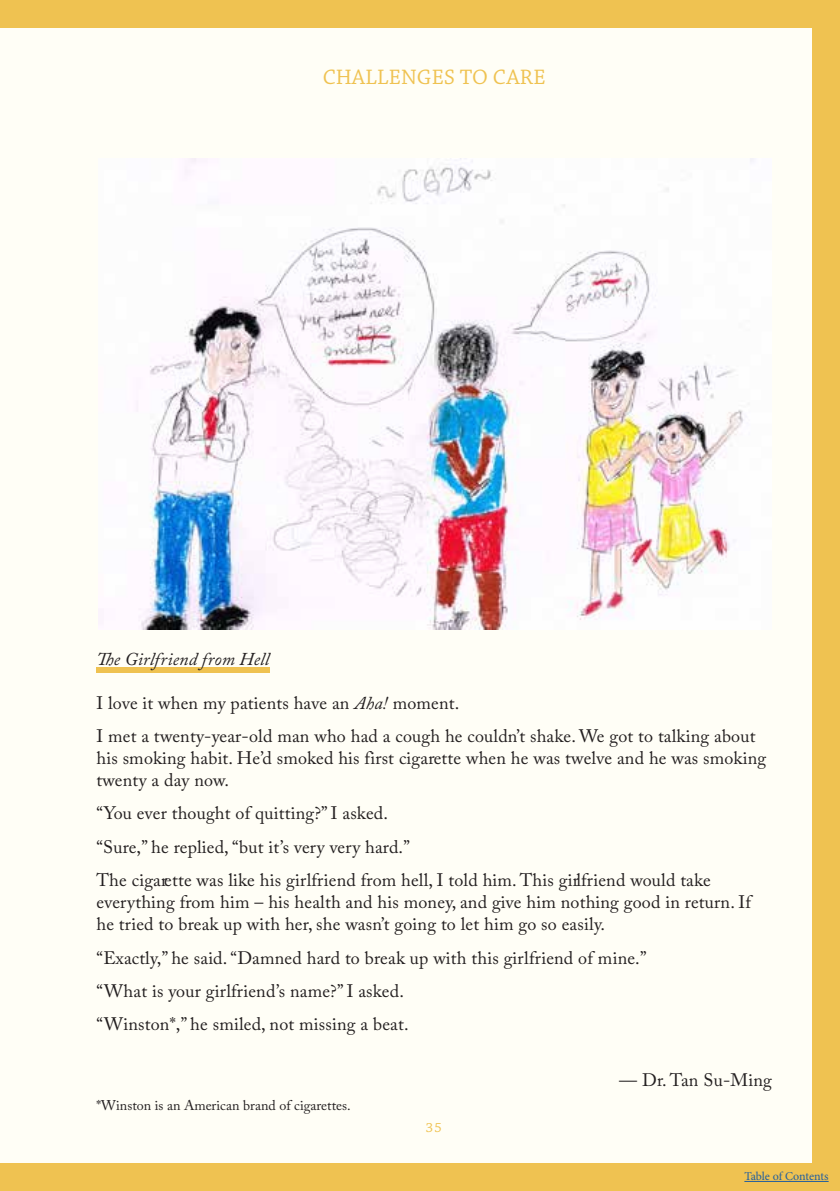
<style>
.page{position:relative;width:840px;height:1191px;background:#fff}
.page>*{position:absolute;margin:0;border:0;box-sizing:border-box;transform-origin:0 0}
.t1{font:22px "Chaparral Pro";letter-spacing:.01em;color:#efc251}
.t2{font:18px/33.4px "Adobe Caslon Pro";letter-spacing:.01em;color:#231f20}
.t3{font:italic 18px "Adobe Caslon Pro";letter-spacing:.01em;color:#231f20}
.t4{font:14px "Adobe Caslon Pro";color:#231f20}
.t5{font:14px "Chaparral Pro";color:#efc251}
.t6{font:12px "Minion Pro";letter-spacing:-.005em;color:#215e9e}
.s1{font-style:italic}
</style>
<div class="page">
<div style="left:0;top:0;width:839px;height:1191px;background:#efc251"></div>
<div style="left:0;top:28px;width:811px;height:1134px;background:#fffef6"></div>
<hr style="left:744px;top:1181px;width:84px;height:1px;background:#215e9e">
<div style="left:96px;top:667px;width:173px;height:5px;background:#efc251"></div>
<img style="left:136px;top:159px;width:617px;height:470px">
<p class="t1" style="left:322px;top:65px;width:224px">CHALLENGES TO CARE</p>
<p class="t3" style="left:96px;top:648px;width:174px">The Girlfriend from Hell</p>
<p class="t2" style="left:96px;top:686px;width:660px">I love it when my patients have an <span class="s1">Aha!</span> moment.<br>I met a twenty-year-old man who had a cough he couldn’t shake. We got to talking about</p>
<p class="t2" style="left:96px;top:747px;width:671px;line-height:22px">his smoking habit. He’d smoked his first cigarette when he was twelve and he was smoking twenty a day now.</p>
<p class="t2" style="left:96px;top:796px;width:615px">“You ever thought of quitting?” I asked.<br>“Sure,” he replied, “but it’s very very hard.”<br>The cigarette was like his girlfriend from hell, I told him. This girlfriend would take</p>
<p class="t2" style="left:96px;top:891px;width:655px;line-height:22px">everything from him – his health and his money, and give him nothing good in return. If he tried to break up with her, she wasn’t going to let him go so easily.</p>
<p class="t2" style="left:96px;top:940px;width:551px">“Exactly,” he said. “Damned hard to break up with this girlfriend of mine.” “What is your girlfriend’s name?” I asked.<br>“Winston*,” he smiled, not missing a beat.</p>
<p class="t2" style="left:618px;top:1062px;width:154px">— Dr. Tan Su-Ming</p>
<p class="t4" style="left:96px;top:1097px;width:255px">*Winston is an American brand of cigarettes.</p>
<p class="t5" style="left:425px;top:1120px;width:18px">35</p>
<p class="t6" style="left:744px;top:1168px;width:86px">Table of Contents</p>
</div>
